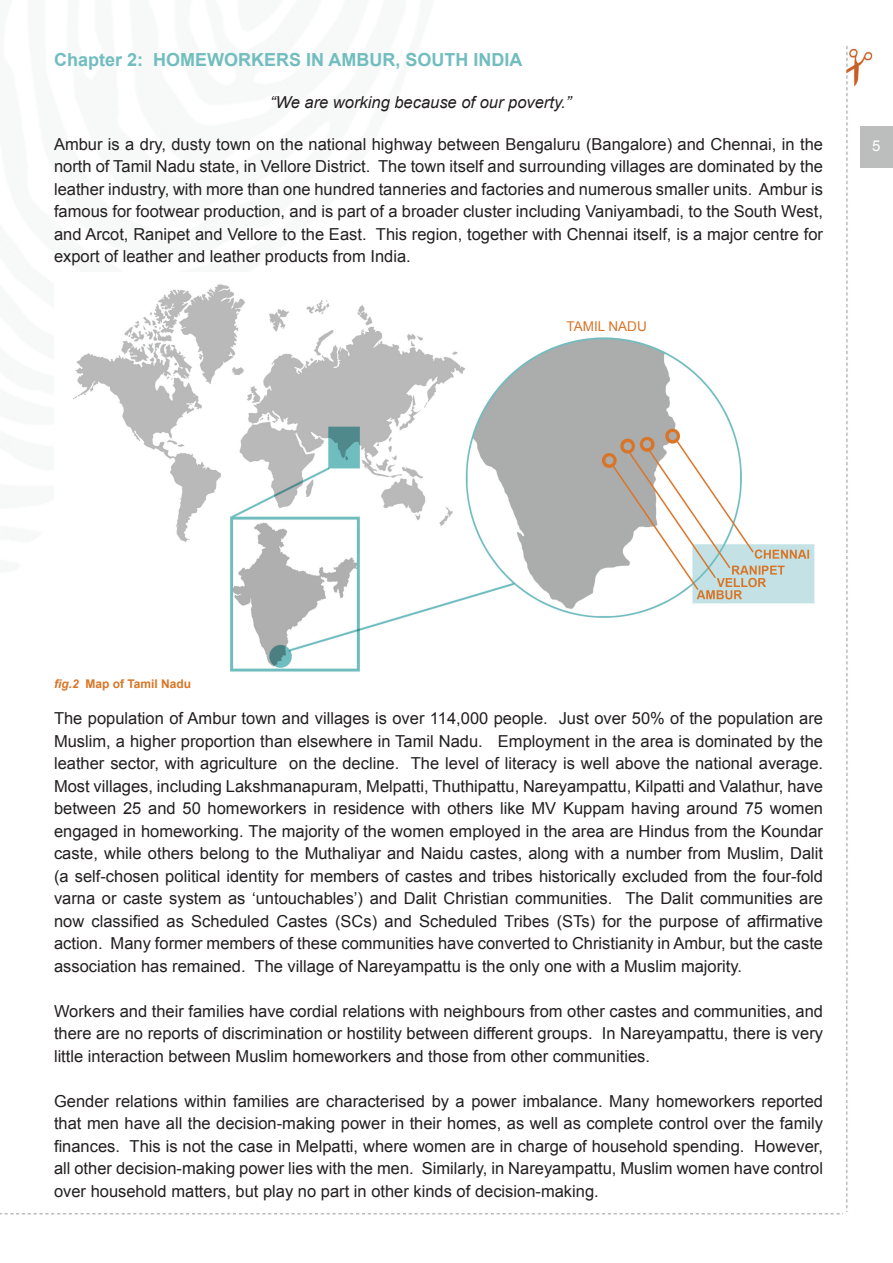
<style>
.page{position:relative;width:893px;height:1263px;background:#fff}
.page>*{position:absolute;margin:0;border:0;box-sizing:border-box;transform-origin:0 0}
.t1{font:700 18px "Arial";color:#71bdbf}
.t2{font:16.5px/22.5px "Arial";color:#231f20;text-align:justify}
.t3{font:italic 16.5px "Arial";color:#231f20}
.t4{font:15px "Arial";color:#fff}
.t5{font:13.5px "Arial";color:#d97528}
.t6{font:700 12px "Arial";color:#d97527}
.s1{font-style:italic}
</style>
<div class="page">
<img style="left:0;top:1213px;width:843px;height:2px">
<img style="left:846px;top:46px;width:30px;height:1165px">
<img style="left:74px;top:284px;width:741px;height:388px">
<p class="t1" style="left:54px;top:47px;width:470px">Chapter 2: HOMEWORKERS IN AMBUR, SOUTH INDIA</p>
<p class="t3" style="left:270px;top:91px;width:303px">“We are working because of our poverty.”</p>
<p class="t2" style="left:54px;top:133px;width:771px">Ambur is a dry, dusty town on the national highway between Bengaluru (Bangalore) and Chennai, in the north of Tamil Nadu state, in Vellore District. The town itself and surrounding villages are dominated by the leather industry, with more than one hundred tanneries and factories and numerous smaller units. Ambur is famous for footwear production, and is part of a broader cluster including Vaniyambadi, to the South West, and Arcot, Ranipet and Vellore to the East. This region, together with Chennai itself, is a major centre for export of leather and leather products from India.</p>
<p class="t5" style="left:566px;top:317px;width:82px">TAMIL NADU</p>
<p class="t4" style="left:872px;top:136px;width:10px">5</p>
<p class="t6" style="left:54px;top:676px;width:139px"><span class="s1">fig.2</span> Map of Tamil Nadu</p>
<p class="t2" style="left:54px;top:707px;width:771px">The population of Ambur town and villages is over 114,000 people. Just over 50% of the population are Muslim, a higher proportion than elsewhere in Tamil Nadu. Employment in the area is dominated by the leather sector, with agriculture on the decline. The level of literacy is well above the national average.<br>Most villages, including Lakshmanapuram, Melpatti, Thuthipattu, Nareyampattu, Kilpatti and Valathur, have between 25 and 50 homeworkers in residence with others like MV Kuppam having around 75 women engaged in homeworking. The majority of the women employed in the area are Hindus from the Koundar caste, while others belong to the Muthaliyar and Naidu castes, along with a number from Muslim, Dalit (a self-chosen political identity for members of castes and tribes historically excluded from the four-fold varna or caste system as ‘untouchables’) and Dalit Christian communities. The Dalit communities are now classified as Scheduled Castes (SCs) and Scheduled Tribes (STs) for the purpose of affirmative action. Many former members of these communities have converted to Christianity in Ambur, but the caste association has remained. The village of Nareyampattu is the only one with a Muslim majority.</p>
<p class="t2" style="left:54px;top:1000px;width:771px">Workers and their families have cordial relations with neighbours from other castes and communities, and there are no reports of discrimination or hostility between different groups. In Nareyampattu, there is very little interaction between Muslim homeworkers and those from other communities.</p>
<p class="t2" style="left:54px;top:1090px;width:771px">Gender relations within families are characterised by a power imbalance. Many homeworkers reported that men have all the decision-making power in their homes, as well as complete control over the family finances. This is not the case in Melpatti, where women are in charge of household spending. However, all other decision-making power lies with the men. Similarly, in Nareyampattu, Muslim women have control over household matters, but play no part in other kinds of decision-making.</p>
</div>
